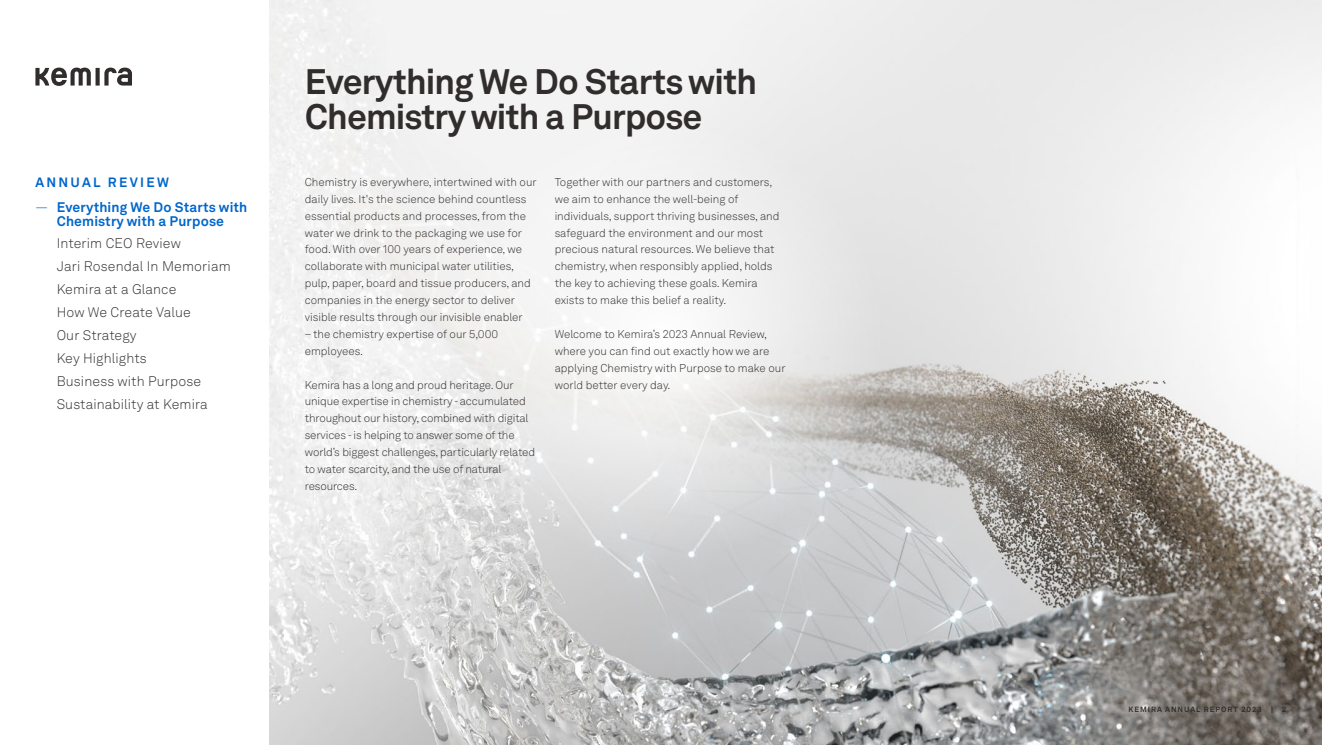
<style>
.page{position:relative;width:1322px;height:745px;background:#fff}
.page>*{position:absolute;margin:0;border:0;box-sizing:border-box;transform-origin:0 0}
.t1{font:700 35px/35px "Akkurat LL";letter-spacing:-.025em;color:#322d2d}
.t2{font:300 13.75px "Akkurat LL";letter-spacing:.01em;color:#322d2d}
.t3{font:700 13.75px/13.8px "Akkurat LL";letter-spacing:.01em;color:#06c;text-align:center}
.t4{font:700 13.38px "Akkurat LL";letter-spacing:.17em;color:#06c}
.t5{font:300 11.25px/16.9px "Akkurat LL";color:#322d2d}
.t6{font:700 7.5px "Akkurat LL";letter-spacing:.13em;color:#322d2d}
.s1{font-weight:300}
</style>
<div class="page">
<img style="left:269px;top:0;width:1053px;height:744px">
<svg style="left:336px;top:0;width:604px;height:598px;fill:#eee"></svg>
<svg style="left:96px;top:68px;width:4px;height:17px"></svg>
<svg style="left:104px;top:67px;width:28px;height:18px"></svg>
<svg style="left:35px;top:67px;width:56px;height:19px"></svg>
<p class="t4" style="left:35px;top:172px;width:135px">ANNUAL REVIEW</p>
<p class="t3" style="left:35px;top:199px;width:213px"><span class="s1">—</span> Everything We Do Starts with<br>Chemistry with a Purpose</p>
<p class="t2" style="left:57px;top:234px;width:126px">Interim CEO Review</p>
<p class="t2" style="left:57px;top:257px;width:175px">Jari Rosendal In Memoriam</p>
<p class="t2" style="left:57px;top:279px;width:121px">Kemira at a Glance</p>
<p class="t2" style="left:57px;top:302px;width:136px">How We Create Value</p>
<p class="t2" style="left:57px;top:325px;width:81px">Our Strategy</p>
<p class="t2" style="left:57px;top:348px;width:92px">Key Highlights</p>
<p class="t2" style="left:57px;top:371px;width:146px">Business with Purpose</p>
<p class="t2" style="left:57px;top:394px;width:152px">Sustainability at Kemira</p>
<h1 class="t1" style="left:305px;top:62px;width:454px">Everything We Do Starts with<br>Chemistry with a Purpose</h1>
<p class="t5" style="left:305px;top:173px;width:233px">Chemistry is everywhere, intertwined with our daily lives. It's the science behind countless essential products and processes, from the water we drink to the packaging we use for food. With over 100 years of experience, we collaborate with municipal water utilities, pulp, paper, board and tissue producers, and companies in the energy sector to deliver visible results through our invisible enabler</p>
<p class="t5" style="left:305px;top:325px;width:195px">– the chemistry expertise of our 5,000 employees.</p>
<p class="t5" style="left:305px;top:375px;width:232px">Kemira has a long and proud heritage. Our unique expertise in chemistry - accumulated throughout our history, combined with digital services - is helping to answer some of the world’s biggest challenges, particularly related to water scarcity, and the use of natural resources.</p>
<p class="t5" style="left:555px;top:173px;width:226px">Together with our partners and customers, we aim to enhance the well-being of individuals, support thriving businesses, and safeguard the environment and our most precious natural resources. We believe that chemistry, when responsibly applied, holds the key to achieving these goals. Kemira exists to make this belief a reality.</p>
<p class="t5" style="left:555px;top:325px;width:232px">Welcome to Kemira’s 2023 Annual Review, where you can find out exactly how we are applying Chemistry with Purpose to make our world better every day.</p>
<p class="t6" style="left:1128px;top:703px;width:160px">KEMIRA ANNUAL REPORT 2023 | 2</p>
</div>
